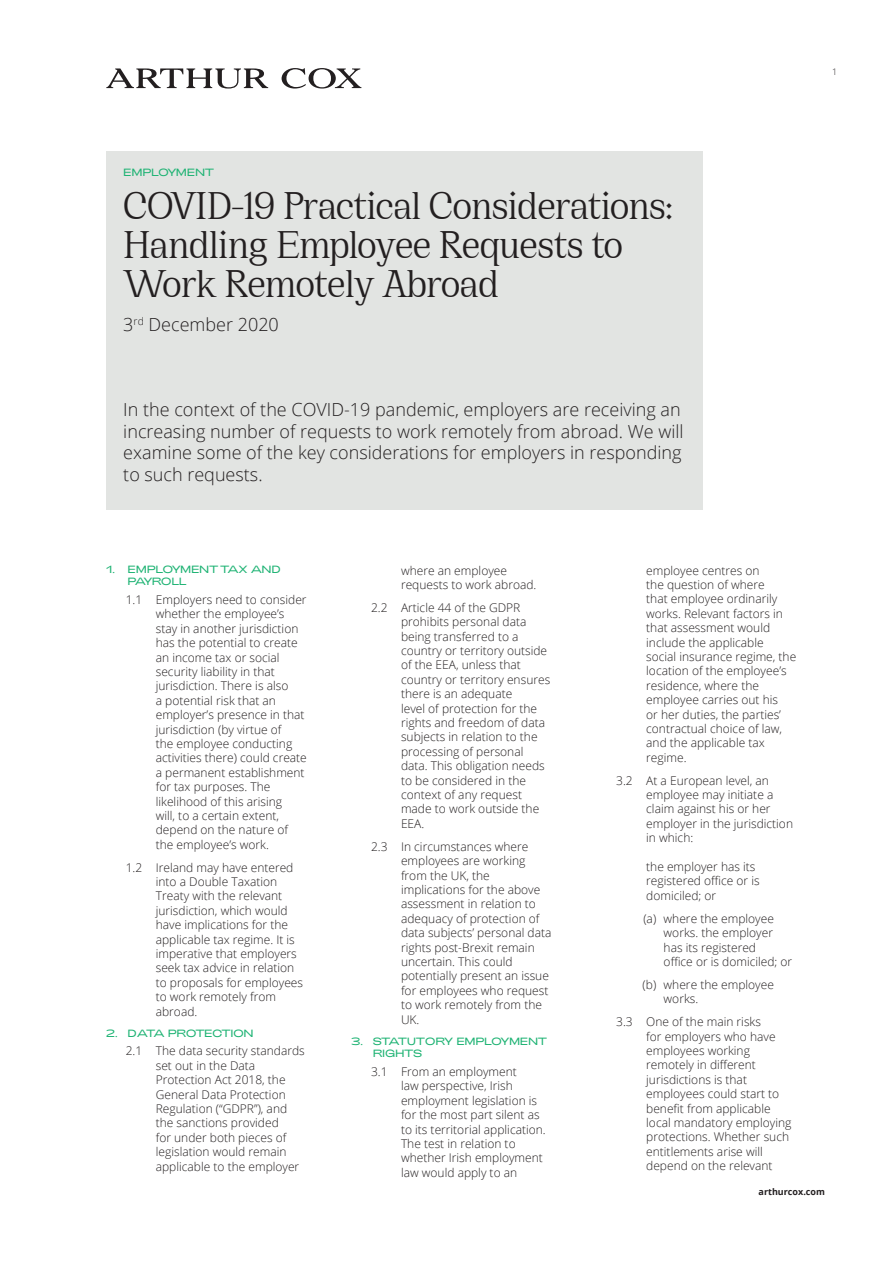
<style>
.page{position:relative;width:893px;height:1263px;background:#fff}
.page>*{position:absolute;margin:0;border:0;box-sizing:border-box;transform-origin:0 0}
.t1{font:42px/39px "Earlsfort";letter-spacing:-.025em;color:#231f20}
.Stand_first{font:300 18px/21.6px "Open Sans";color:#231f20}
.t2{font:300 12px/14.4px "Open Sans";color:#231f20}
.Page_heading{font:300 10.5px/12.6px "Adieu";letter-spacing:-.04em;color:#1fb374}
.t3{font:700 9px "Open Sans";color:#231f20}
.t4{font:300 9px "Open Sans";color:#231f20}
</style>
<div class="page">
<div style="left:106px;top:151px;width:596px;height:359px;background:#e2e4e2"></div>
<svg style="left:106px;top:68px;width:255px;height:21px"></svg>
<p class="t4" style="left:832px;top:65px;width:7px">1</p>
<p class="Page_heading" style="left:123px;top:166px;width:92px">EMPLOYMENT</p>
<p class="t1" style="left:123px;top:186px;width:551px">COVID-19 Practical Considerations:<br>Handling Employee Requests to<br>Work Remotely Abroad</p>
<p class="Stand_first" style="left:123px;top:314px;width:157px">3<sup>rd</sup> December 2020</p>
<p class="Stand_first" style="left:123px;top:398px;width:562px">In the context of the COVID-19 pandemic, employers are receiving an increasing number of requests to work remotely from abroad. We will examine some of the key considerations for employers in responding to such requests.</p>
<p class="Page_heading" style="left:128px;top:563px;width:155px;text-indent:-21px">1. EMPLOYMENT TAX AND<br>PAYROLL</p>
<p class="t2" style="left:156px;top:592px;width:153px;text-indent:-30px">1.1 Employers need to consider whether the employee’s stay in another jurisdiction has the potential to create an income tax or social security liability in that jurisdiction. There is also<br>a potential risk that an employer’s presence in that jurisdiction (by virtue of<br>the employee conducting activities there) could create a permanent establishment for tax purposes. The likelihood of this arising<br>will, to a certain extent, depend on the nature of the employee’s work.</p>
<p class="t2" style="left:156px;top:860px;width:149px;text-indent:-30px">1.2 Ireland may have entered into a Double Taxation<br>Treaty with the relevant jurisdiction, which would have implications for the applicable tax regime. It is imperative that employers seek tax advice in relation to proposals for employees to work remotely from abroad.</p>
<p class="Page_heading" style="left:106px;top:1027px;width:149px">2. DATA PROTECTION</p>
<p class="t2" style="left:156px;top:1043px;width:151px;text-indent:-30px">2.1 The data security standards set out in the Data<br>Protection Act 2018, the<br>General Data Protection<br>Regulation (“GDPR”), and the sanctions provided<br>for under both pieces of legislation would remain applicable to the employer</p>
<p class="t2" style="left:401px;top:563px;width:137px">where an employee requests to work abroad.</p>
<p class="t2" style="left:401px;top:600px;width:151px;text-indent:-30px">2.2 Article 44 of the GDPR prohibits personal data being transferred to a country or territory outside of the EEA, unless that country or territory ensures there is an adequate<br>level of protection for the rights and freedom of data subjects in relation to the processing of personal data. This obligation needs to be considered in the context of any request made to work outside the<br>EEA.</p>
<p class="t2" style="left:401px;top:839px;width:152px;text-indent:-30px">2.3 In circumstances where employees are working from the UK, the implications for the above assessment in relation to adequacy of protection of data subjects’ personal data rights post-Brexit remain uncertain. This could potentially present an issue for employees who request to work remotely from the<br>UK.</p>
<p class="Page_heading" style="left:373px;top:1035px;width:176px;text-indent:-21px">3. STATUTORY EMPLOYMENT<br>RIGHTS</p>
<p class="t2" style="left:401px;top:1064px;width:146px;text-indent:-30px">3.1 From an employment<br>law perspective, Irish employment legislation is for the most part silent as to its territorial application.<br>The test in relation to whether Irish employment law would apply to an</p>
<p class="t2" style="left:646px;top:563px;width:152px">employee centres on<br>the question of where<br>that employee ordinarily works. Relevant factors in that assessment would include the applicable social insurance regime, the location of the employee’s residence, where the employee carries out his<br>or her duties, the parties’ contractual choice of law, and the applicable tax regime.</p>
<p class="t2" style="left:646px;top:773px;width:148px;text-indent:-30px">3.2 At a European level, an employee may initiate a claim against his or her employer in the jurisdiction in which:</p>
<p class="t2" style="left:646px;top:859px;width:115px">the employer has its registered office or is domiciled; or</p>
<p class="t2" style="left:664px;top:911px;width:130px;text-indent:-20px">(a) where the employee works. the employer has its registered<br>office or is domiciled; or</p>
<p class="t2" style="left:664px;top:977px;width:112px;text-indent:-21px">(b) where the employee works.</p>
<p class="t2" style="left:646px;top:1014px;width:147px;text-indent:-30px">3.3 One of the main risks<br>for employers who have employees working remotely in different jurisdictions is that employees could start to benefit from applicable local mandatory employing protections. Whether such entitlements arise will depend on the relevant</p>
<p class="t3" style="left:759px;top:1185px;width:68px">arthurcox.com</p>
</div>
